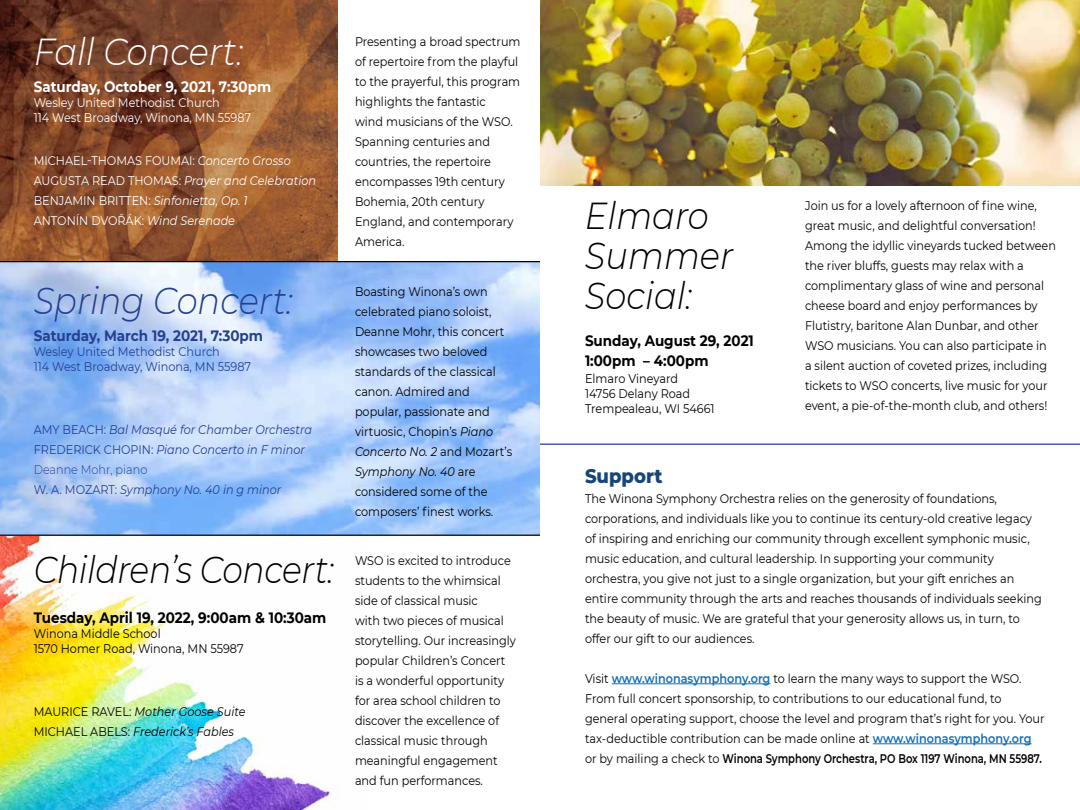
<style>
.page{position:relative;width:1080px;height:810px;background:#fff}
.page>*{position:absolute;margin:0;border:0;box-sizing:border-box;transform-origin:0 0}
.t1{font:italic 300 37.5px/40px "Montserrat";color:#000;scale:.9 1}
.t2{font:italic 300 37.5px "Montserrat";color:#000;scale:.88 1}
.t3{font:italic 300 37.5px "Montserrat";color:#25408f;scale:.9 1}
.t4{font:italic 300 37.5px "Montserrat";color:#fff;scale:.9 1}
.t5{font:800 20px "Montserrat";color:#17457a;scale:.9 1}
.t6{font:700 15px/20px "Montserrat";color:#000;scale:.9 1}
.t7{font:700 15px "Montserrat";color:#fff;scale:.9 1}
.t8{font:700 15px "Montserrat";color:#25408f;scale:.9 1}
.t9{font:12.5px/20px "Montserrat";color:#000;scale:.9 1}
.t10{font:12.5px/20px "Montserrat";color:#fff;scale:.9 1}
.t11{font:italic 12.5px/20px "Montserrat";color:#25408f;scale:.9 1}
.t12{font:italic 12.5px/20px "Montserrat";color:#000;scale:.9 1}
.t13{font:12.5px/15px "Montserrat";color:#25408f;scale:.9 1}
.s1{font-style:italic}
.s2{font-style:normal}
.s3{font-weight:300;font-style:normal}
.s4{font-weight:600;color:#146eb5}
.s5{font-weight:600}
</style>
<div class="page">
<img style="left:0;top:536px;width:331px;height:274px">
<img style="left:0;top:262px;width:540px;height:272px">
<svg style="left:0;top:0;width:338px;height:261px;background:#8a4f2d"></svg>
<img style="left:540px;top:0;width:540px;height:185px">
<hr style="left:612px;top:683px;width:158px;height:1px;background:#146eb5">
<hr style="left:873px;top:743px;width:159px;height:1px;background:#146eb5">
<hr style="left:540px;top:444px;width:540px;height:1px;background:#25408f">
<hr style="left:0;top:261px;width:540px;height:1px;background:#000">
<hr style="left:0;top:535px;width:540px;height:1px;background:#000">
<p class="t9" style="left:355px;top:31px;width:185px">Presenting a broad spectrum of repertoire from the playful to the prayerful, this program highlights the fantastic<br>wind musicians of the WSO.<br>Spanning centuries and countries, the repertoire encompasses 19th century<br>Bohemia, 20th century<br>England, and contemporary<br>America.</p>
<h1 class="t4" style="left:34px;top:26px;width:234px">Fall Concert:</h1>
<p class="t7" style="left:34px;top:76px;width:265px">Saturday, October 9, 2021, 7:30pm</p>
<p class="t10" style="left:34px;top:95px;width:243px;line-height:15px">Wesley United Methodist Church<br>114 West Broadway, Winona, MN 55987</p>
<p class="t10" style="left:34px;top:150px;width:315px">MICHAEL-THOMAS FOUMAI: <span class="s1">Concerto Grosso </span>AUGUSTA READ THOMAS: <span class="s1">Prayer and Celebration </span>BENJAMIN BRITTEN: <span class="s1">Sinfonietta, Op. 1<br></span>ANTONÍN DVOŘÁK: <span class="s1">Wind Serenade</span></p>
<p class="t9" style="left:805px;top:195px;width:280px">Join us for a lovely afternoon of fine wine, great music, and delightful conversation!<br>Among the idyllic vineyards tucked between the river bluffs, guests may relax with a complimentary glass of wine and personal cheese board and enjoy performances by Flutistry, baritone Alan Dunbar, and other WSO musicians. You can also participate in a silent auction of coveted prizes, including tickets to WSO concerts, live music for your event, a pie-of-the-month club, and others!</p>
<h1 class="t1" style="left:585px;top:194px;width:166px">Elmaro<br>Summer</h1>
<h1 class="t3" style="left:34px;top:276px;width:289px">Spring Concert:</h1>
<h1 class="t1" style="left:585px;top:274px;width:121px">Social:</h1>
<p class="t9" style="left:355px;top:281px;width:176px">Boasting Winona’s own celebrated piano soloist,<br>Deanne Mohr, this concert showcases two beloved standards of the classical canon. Admired and popular, passionate and virtuosic, Chopin’s <span class="s1">Piano<br>Concerto No. 2</span> and Mozart’s<br><span class="s1">Symphony No. 40</span> are considered some of the composers’ finest works.</p>
<p class="t9" style="left:355px;top:550px;width:180px">WSO is excited to introduce students to the whimsical side of classical music<br>with two pieces of musical storytelling. Our increasingly popular Children’s Concert is a wonderful opportunity for area school children to discover the excellence of classical music through meaningful engagement and fun performances.</p>
<p class="t8" style="left:34px;top:325px;width:256px">Saturday, March 19, 2021, 7:30pm</p>
<p class="t13" style="left:34px;top:344px;width:243px">Wesley United Methodist Church<br>114 West Broadway, Winona, MN 55987</p>
<p class="t6" style="left:585px;top:330px;width:189px">Sunday, August 29, 2021<br>1:00pm – 4:00pm</p>
<p class="t9" style="left:585px;top:371px;width:146px;line-height:15px">Elmaro Vineyard<br>14756 Delany Road<br>Trempealeau, WI 54661</p>
<p class="t11" style="left:34px;top:419px;width:311px"><span class="s2">AMY BEACH:</span> Bal Masqué for Chamber Orchestra <span class="s2">FREDERICK CHOPIN:</span> Piano Concerto in F minor <span class="s3">Deanne Mohr, piano<br></span><span class="s2">W. A. MOZART:</span> Symphony No. 40 in g minor</p>
<h2 class="t5" style="left:585px;top:461px;width:87px">Support</h2>
<p class="t9" style="left:585px;top:488px;width:509px">The Winona Symphony Orchestra relies on the generosity of foundations, corporations, and individuals like you to continue its century-old creative legacy of inspiring and enriching our community through excellent symphonic music, music education, and cultural leadership. In supporting your community orchestra, you give not just to a single organization, but your gift enriches an entire community through the arts and reaches thousands of individuals seeking the beauty of music. We are grateful that your generosity allows us, in turn, to offer our gift to our audiences.</p>
<p class="t9" style="left:585px;top:668px;width:512px">Visit <span class="s4">www.winonasymphony.org</span> to learn the many ways to support the WSO.<br>From full concert sponsorship, to contributions to our educational fund, to general operating support, choose the level and program that’s right for you. Your tax-deductible contribution can be made online at <span class="s4">www.winonasymphony.org </span>or by mailing a check to <span class="s5">Winona Symphony Orchestra, PO Box 1197 Winona, MN 55987.</span></p>
<h1 class="t2" style="left:34px;top:545px;width:343px">Children’s Concert:</h1>
<p class="t6" style="left:34px;top:607px;width:327px">Tuesday, April 19, 2022, 9:00am &amp; 10:30am</p>
<p class="t9" style="left:34px;top:626px;width:235px;line-height:15px">Winona Middle School<br>1570 Homer Road, Winona, MN 55987</p>
<p class="t12" style="left:34px;top:701px;width:237px"><span class="s2">MAURICE RAVEL:</span> Mother Goose Suite<br><span class="s2">MICHAEL ABELS:</span> Frederick’s Fables</p>
</div>
